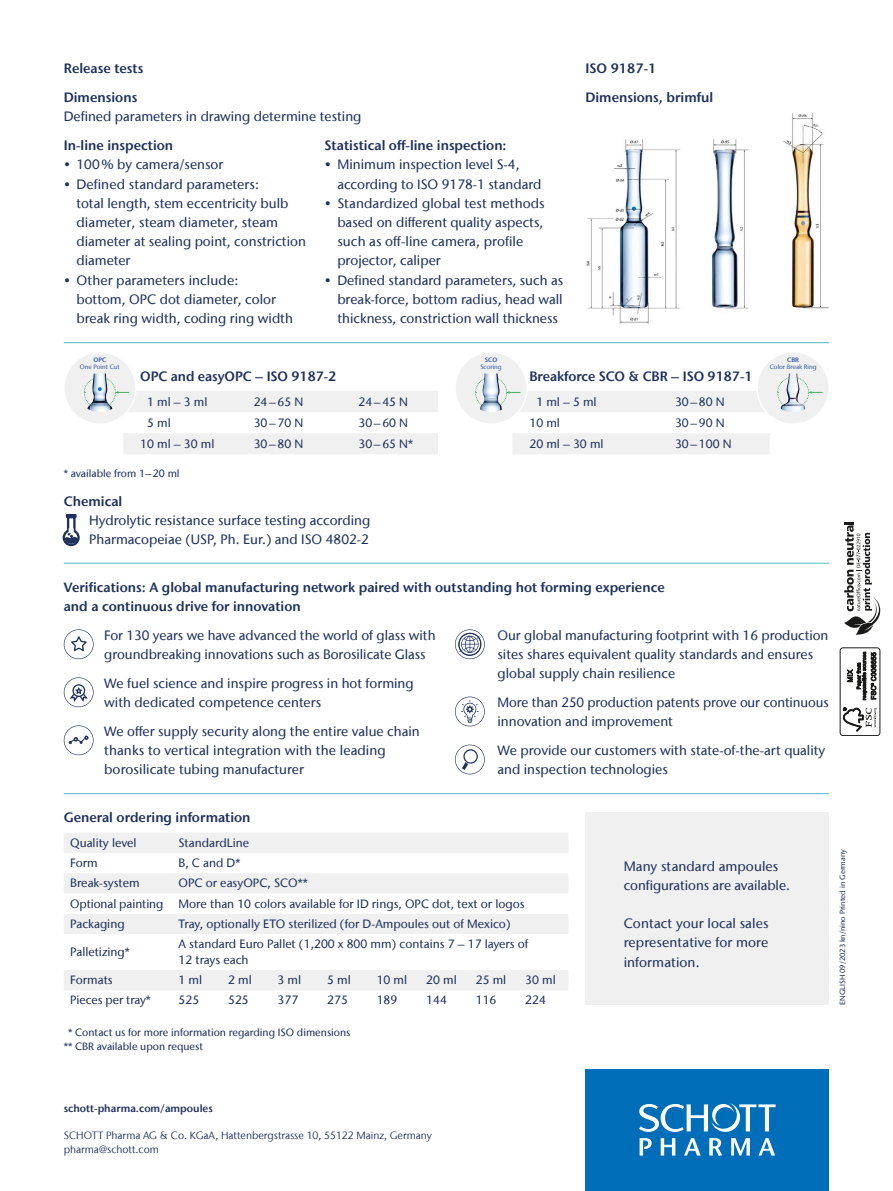
<style>
.page{position:relative;width:893px;height:1191px;background:#fff}
.page>*{position:absolute;margin:0;border:0;box-sizing:border-box;transform-origin:0 0}
.t1{font:500 13.5px/19.2px "Stone Sans IIITC Com";color:#1d315c}
.t2{font:600 13.5px/28.8px "Stone Sans IIITC Com";color:#1d315c}
.t3{font:500 12px/15.8px "Stone Sans IIITC Com";color:#1d315c}
.t4{font:500 10.5px/14.2px "Stone Sans IIITC Com";color:#1d315c}
.t5{font:10.5px/13.5px "Stone Sans IIITC Com";color:#1d315c}
.t6{font:600 10.5px "Stone Sans IIITC Com";color:#1d315c}
.t7{font:500 7.5px "Stone Sans IIITC Com";color:#1d315c}
.t8{font:500 6.3px "Stone Sans IIITC Com";color:#3057a4}
.t9{font:600 6.3px "Stone Sans IIITC Com";color:#3057a4}
.s1{color:#fff}
</style>
<div class="page">
<svg style="left:844px;top:522px;width:36px;height:113px"></svg>
<div style="left:840px;top:647px;width:40px;height:89px;border:1px solid #1a1a18;border-radius:3px"></div>
<svg style="left:843px;top:707px;width:34px;height:24px"></svg>
<svg style="left:847px;top:651px;width:29px;height:49px"></svg>
<img style="left:783px;top:113px;width:46px;height:196px">
<img style="left:712px;top:139px;width:37px;height:170px">
<img style="left:586px;top:139px;width:94px;height:185px">
<div style="left:585px;top:1069px;width:244px;height:122px;background:#006db8"></div>
<svg style="left:639px;top:1103px;width:137px;height:28px"></svg>
<svg style="left:640px;top:1138px;width:12px;height:17px"></svg>
<svg style="left:661px;top:1138px;width:14px;height:17px"></svg>
<svg style="left:684px;top:1138px;width:17px;height:17px"></svg>
<svg style="left:709px;top:1138px;width:13px;height:17px"></svg>
<svg style="left:731px;top:1138px;width:19px;height:17px"></svg>
<svg style="left:758px;top:1138px;width:17px;height:17px"></svg>
<svg style="left:64px;top:833px;width:504px;height:157px;fill:#f1f1f1"></svg>
<div style="left:585px;top:813px;width:244px;height:192px;background:#f0f0f0"></div>
<hr style="left:64px;top:342px;width:765px;height:1px;background:#4dbcc3">
<hr style="left:64px;top:793px;width:765px;height:1px;background:#4dbcc3">
<hr style="left:64px;top:563px;width:765px;height:1px;background:#4dbcc3">
<div style="left:64px;top:352px;width:72px;height:72px;background:#f0f0f0;border-radius:50%"></div>
<div style="left:63px;top:351px;width:74px;height:74px;border:2px solid #fff;border-radius:50%"></div>
<img style="left:93px;top:373px;width:13px;height:3px">
<svg style="left:84px;top:376px;width:354px;height:78px"></svg>
<div style="left:455px;top:352px;width:72px;height:72px;background:#f0f0f0;border-radius:50%"></div>
<div style="left:454px;top:351px;width:74px;height:74px;border:2px solid #fff;border-radius:50%"></div>
<img style="left:484px;top:373px;width:14px;height:3px">
<svg style="left:475px;top:376px;width:295px;height:78px"></svg>
<div style="left:757px;top:352px;width:72px;height:72px;background:#f0f0f0;border-radius:50%"></div>
<div style="left:756px;top:351px;width:74px;height:74px;border:2px solid #fff;border-radius:50%"></div>
<img style="left:781px;top:373px;width:24px;height:39px">
<svg style="left:777px;top:376px;width:45px;height:33px"></svg>
<div style="left:63px;top:529px;width:17px;height:17px;border:2px solid #1d315c;border-radius:50%"></div>
<div style="left:67px;top:516px;width:9px;height:16px;border:2px solid #1d315c"></div>
<svg style="left:65px;top:528px;width:12px;height:16px"></svg>
<div style="left:66px;top:514px;width:11px;height:4px;background:#1d315c;border:2px solid #1d315c"></div>
<svg style="left:64px;top:629px;width:30px;height:30px"></svg>
<svg style="left:64px;top:677px;width:30px;height:30px"></svg>
<svg style="left:64px;top:725px;width:30px;height:30px"></svg>
<svg style="left:455px;top:629px;width:30px;height:30px"></svg>
<svg style="left:455px;top:696px;width:30px;height:30px"></svg>
<svg style="left:455px;top:744px;width:30px;height:30px"></svg>
<p class="t2" style="left:64px;top:54px;width:81px">Release tests<br>Dimensions</p>
<p class="t1" style="left:64px;top:107px;width:299px">Defined parameters in drawing determine testing</p>
<p class="t2" style="left:64px;top:131px;width:111px">In-line inspection</p>
<p class="t1" style="left:64px;top:155px;width:161px">• 100% by camera/sensor</p>
<p class="t1" style="left:77px;top:174px;width:231px;text-indent:-13px">• Defined standard parameters:<br>total length, stem eccentricity bulb diameter, steam diameter, steam diameter at sealing point, constriction diameter</p>
<p class="t1" style="left:77px;top:270px;width:218px;text-indent:-13px">• Other parameters include:<br>bottom, OPC dot diameter, color break ring width, coding ring width</p>
<p class="t2" style="left:325px;top:131px;width:184px">Statistical off-line inspection:</p>
<p class="t1" style="left:337px;top:155px;width:206px;text-indent:-13px">• Minimum inspection level S-4, according to ISO 9178-1 standard</p>
<p class="t1" style="left:337px;top:193px;width:209px;text-indent:-13px">• Standardized global test methods based on different quality aspects, such as off-line camera, profile projector, caliper</p>
<p class="t1" style="left:337px;top:270px;width:227px;text-align:justify;text-indent:-13px">• Defined standard parameters, such as break-force, bottom radius, head wall thickness, constriction wall thickness</p>
<p class="t2" style="left:585px;top:54px;width:129px">ISO 9187-1<br>Dimensions, brimful</p>
<p class="t9" style="left:93px;top:355px;width:14px">OPC</p>
<p class="t8" style="left:80px;top:363px;width:41px">One Point Cut</p>
<p class="t2" style="left:140px;top:361px;width:198px">OPC and easyOPC – ISO 9187-2</p>
<p class="t3" style="left:147px;top:393px;width:62px">1 ml – 3 ml</p>
<p class="t3" style="left:254px;top:393px;width:51px">24–65 N</p>
<p class="t3" style="left:359px;top:393px;width:51px">24–45 N</p>
<p class="t3" style="left:147px;top:414px;width:25px">5 ml</p>
<p class="t3" style="left:254px;top:414px;width:51px">30–70 N</p>
<p class="t3" style="left:359px;top:414px;width:51px">30–60 N</p>
<p class="t3" style="left:140px;top:435px;width:76px">10 ml – 30 ml</p>
<p class="t3" style="left:254px;top:435px;width:51px">30–80 N</p>
<p class="t3" style="left:359px;top:435px;width:56px">30–65 N*</p>
<p class="t4" style="left:64px;top:466px;width:117px">* available from 1–20 ml</p>
<p class="t2" style="left:64px;top:486px;width:60px">Chemical</p>
<p class="t1" style="left:89px;top:510px;width:282px">Hydrolytic resistance surface testing according<br>Pharmacopeiae (USP, Ph. Eur.) and ISO 4802-2</p>
<p class="t9" style="left:485px;top:355px;width:14px">SCO</p>
<p class="t8" style="left:480px;top:363px;width:23px">Scoring</p>
<p class="t2" style="left:529px;top:361px;width:225px">Breakforce SCO &amp; CBR – ISO 9187-1</p>
<p class="t3" style="left:536px;top:393px;width:62px">1 ml – 5 ml</p>
<p class="t3" style="left:675px;top:393px;width:51px">30–80 N</p>
<p class="t3" style="left:529px;top:414px;width:32px">10 ml</p>
<p class="t3" style="left:675px;top:414px;width:51px">30–90 N</p>
<p class="t3" style="left:529px;top:435px;width:76px">20 ml – 30 ml</p>
<p class="t3" style="left:675px;top:435px;width:58px">30–100 N</p>
<p class="t9" style="left:787px;top:355px;width:13px">CBR</p>
<p class="t8" style="left:770px;top:363px;width:48px">Color Break Ring</p>
<p class="t2" style="left:64px;top:577px;width:602px;line-height:19.2px">Verifications: A global manufacturing network paired with outstanding hot forming experience and a continuous drive for innovation</p>
<p class="t1" style="left:104px;top:625px;width:333px">For 130 years we have advanced the world of glass with groundbreaking innovations such as Borosilicate Glass</p>
<p class="t1" style="left:104px;top:673px;width:311px">We fuel science and inspire progress in hot forming with dedicated competence centers</p>
<p class="t1" style="left:104px;top:721px;width:317px">We offer supply security along the entire value chain thanks to vertical integration with the leading borosilicate tubing manufacturer</p>
<p class="t1" style="left:497px;top:625px;width:332px">Our global manufacturing footprint with 16 production sites shares equivalent quality standards and ensures global supply chain resilience</p>
<p class="t1" style="left:497px;top:692px;width:333px">More than 250 production patents prove our continuous innovation and improvement</p>
<p class="t1" style="left:497px;top:740px;width:329px">We provide our customers with state-of-the-art quality and inspection technologies</p>
<p class="t2" style="left:64px;top:803px;width:188px">General ordering information</p>
<p class="t3" style="left:70px;top:834px;width:68px">Quality level</p>
<p class="t3" style="left:179px;top:834px;width:72px">StandardLine</p>
<p class="t3" style="left:70px;top:855px;width:29px">Form</p>
<p class="t3" style="left:179px;top:855px;width:63px">B, C and D*</p>
<p class="t3" style="left:70px;top:875px;width:71px">Break-system</p>
<p class="t3" style="left:179px;top:875px;width:131px">OPC or easyOPC, SCO**</p>
<p class="t3" style="left:70px;top:895px;width:95px">Optional painting</p>
<p class="t3" style="left:179px;top:895px;width:348px">More than 10 colors available for ID rings, OPC dot, text or logos</p>
<p class="t3" style="left:70px;top:915px;width:56px">Packaging</p>
<p class="t3" style="left:179px;top:915px;width:334px">Tray, optionally ETO sterilized (for D-Ampoules out of Mexico)</p>
<p class="t3" style="left:70px;top:943px;width:61px">Palletizing*</p>
<p class="t3" style="left:179px;top:936px;width:351px">A standard Euro Pallet (1,200 x 800 mm) contains 7 – 17 layers of<br>12 trays each</p>
<p class="t3" style="left:70px;top:972px;width:44px">Formats</p>
<p class="t3" style="left:179px;top:972px;width:25px">1 ml</p>
<p class="t3" style="left:228px;top:972px;width:25px">2 ml</p>
<p class="t3" style="left:278px;top:972px;width:25px">3 ml</p>
<p class="t3" style="left:327px;top:972px;width:25px">5 ml</p>
<p class="t3" style="left:377px;top:972px;width:32px">10 ml</p>
<p class="t3" style="left:426px;top:972px;width:32px">20 ml</p>
<p class="t3" style="left:476px;top:972px;width:32px">25 ml</p>
<p class="t3" style="left:525px;top:972px;width:32px">30 ml</p>
<p class="t3" style="left:70px;top:992px;width:82px">Pieces per tray*</p>
<p class="t3" style="left:179px;top:992px;width:22px">525</p>
<p class="t3" style="left:228px;top:992px;width:22px">525</p>
<p class="t3" style="left:278px;top:992px;width:22px">377</p>
<p class="t3" style="left:327px;top:992px;width:22px">275</p>
<p class="t3" style="left:377px;top:992px;width:22px">189</p>
<p class="t3" style="left:426px;top:992px;width:22px">144</p>
<p class="t3" style="left:476px;top:992px;width:22px">116</p>
<p class="t3" style="left:525px;top:992px;width:22px">224</p>
<p class="t4" style="left:64px;top:1025px;width:288px"><span class="s1">*</span>* Contact us for more information regarding ISO dimensions ** CBR available upon request</p>
<p class="t1" style="left:624px;top:856px;width:168px">Many standard ampoules configurations are available.</p>
<p class="t1" style="left:624px;top:913px;width:146px;text-align:justify">Contact your local sales representative for more information.</p>
<p class="t7" style="left:838px;top:1004px;width:157px;rotate:-90deg">ENGLISH 09/2023 kn/nino Printed in Germany</p>
<p class="t6" style="left:64px;top:1101px;width:150px">schott-pharma.com/ampoules</p>
<p class="t5" style="left:64px;top:1128px;width:370px">SCHOTT Pharma AG &amp; Co. KGaA, Hattenbergstrasse 10, 55122 Mainz, Germany pharma@schott.com</p>
</div>
